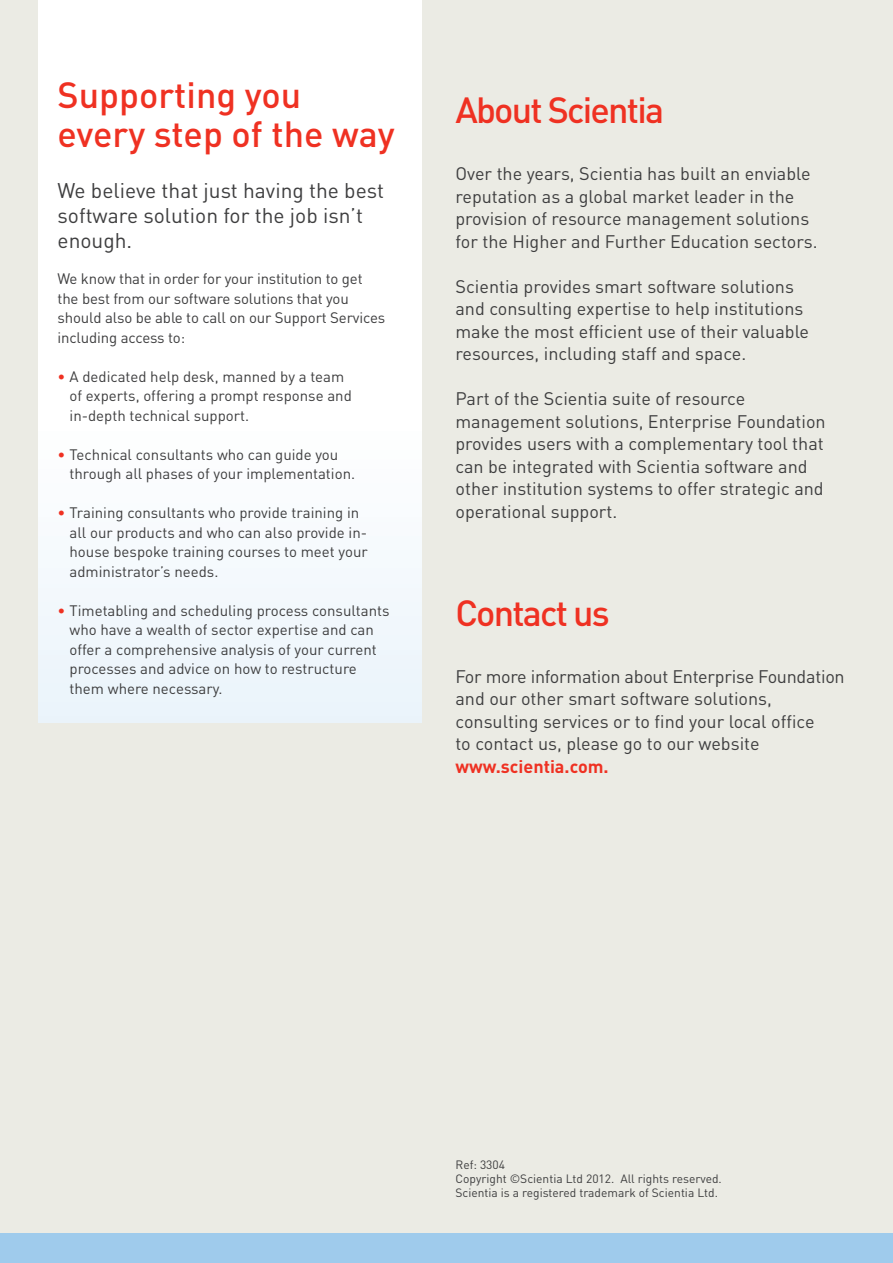
<style>
.page{position:relative;width:893px;height:1263px;background:#fff}
.page>*{position:absolute;margin:0;border:0;box-sizing:border-box;transform-origin:0 0}
.t1{font:500 36px/39px "DIN";letter-spacing:-.01em;color:#ef3122}
.t2{font:500 36px "DIN";letter-spacing:-.05em;color:#ef3122}
.t3{font:21px/25.2px "DIN";color:#3e3e3f}
.t4{font:18px/22.5px "DIN";color:#3e3e3f}
.t5{font:700 18px "DIN";color:#ef3122}
.t6{font:15px/19.5px "DIN";color:#3e3e3f}
.t7{font:12px/14.4px "DIN";color:#3e3e3f}
.s1{color:#ef3122}
</style>
<div class="page">
<div style="left:0;top:0;width:893px;height:1233px;background:#ebebe4"></div>
<div style="left:38px;top:0;width:384px;height:723px;background:linear-gradient(to bottom,#fff,#f1f7fc)"></div>
<div style="left:0;top:1233px;width:893px;height:30px;background:#9fcbec"></div>
<h1 class="t1" style="left:58px;top:75px;width:339px">Supporting you every step of the way</h1>
<p class="t3" style="left:58px;top:177px;width:328px">We believe that just having the best software solution for the job isn’t enough.</p>
<p class="t6" style="left:58px;top:269px;width:329px">We know that in order for your institution to get the best from our software solutions that you should also be able to call on our Support Services including access to:</p>
<p class="t6" style="left:70px;top:366px;width:284px;text-indent:-12px"><span class="s1">•</span> A dedicated help desk, manned by a team of experts, offering a prompt response and in-depth technical support.</p>
<p class="t6" style="left:70px;top:444px;width:287px;text-indent:-12px"><span class="s1">•</span> Technical consultants who can guide you through all phases of your implementation.</p>
<p class="t6" style="left:70px;top:503px;width:300px;text-indent:-12px"><span class="s1">•</span> Training consultants who provide training in all our products and who can also provide in&shy;house bespoke training courses to meet your administrator’s needs.</p>
<p class="t6" style="left:70px;top:600px;width:322px;text-indent:-12px"><span class="s1">•</span> Timetabling and scheduling process consultants who have a wealth of sector expertise and can offer a comprehensive analysis of your current processes and advice on how to restructure them where necessary.</p>
<h1 class="t2" style="left:455px;top:87px;width:210px">About Scientia</h1>
<p class="t4" style="left:455px;top:162px;width:364px">Over the years, Scientia has built an enviable reputation as a global market leader in the provision of resource management solutions for the Higher and Further Education sectors.</p>
<p class="t4" style="left:455px;top:275px;width:355px">Scientia provides smart software solutions and consulting expertise to help institutions make the most efficient use of their valuable resources, including staff and space.</p>
<p class="t4" style="left:455px;top:387px;width:372px">Part of the Scientia suite of resource management solutions, Enterprise Foundation provides users with a complementary tool that can be integrated with Scientia software and other institution systems to offer strategic and operational support.</p>
<h1 class="t2" style="left:455px;top:590px;width:156px">Contact us</h1>
<p class="t4" style="left:455px;top:665px;width:391px">For more information about Enterprise Foundation and our other smart software solutions, consulting services or to find your local office<br>to contact us, please go to our website</p>
<p class="t5" style="left:455px;top:755px;width:155px">www.scientia.com.</p>
<p class="t7" style="left:455px;top:1157px;width:268px">Ref: 3304<br>Copyright ©Scientia Ltd 2012. All rights reserved.<br>Scientia is a registered trademark of Scientia Ltd.</p>
</div>
